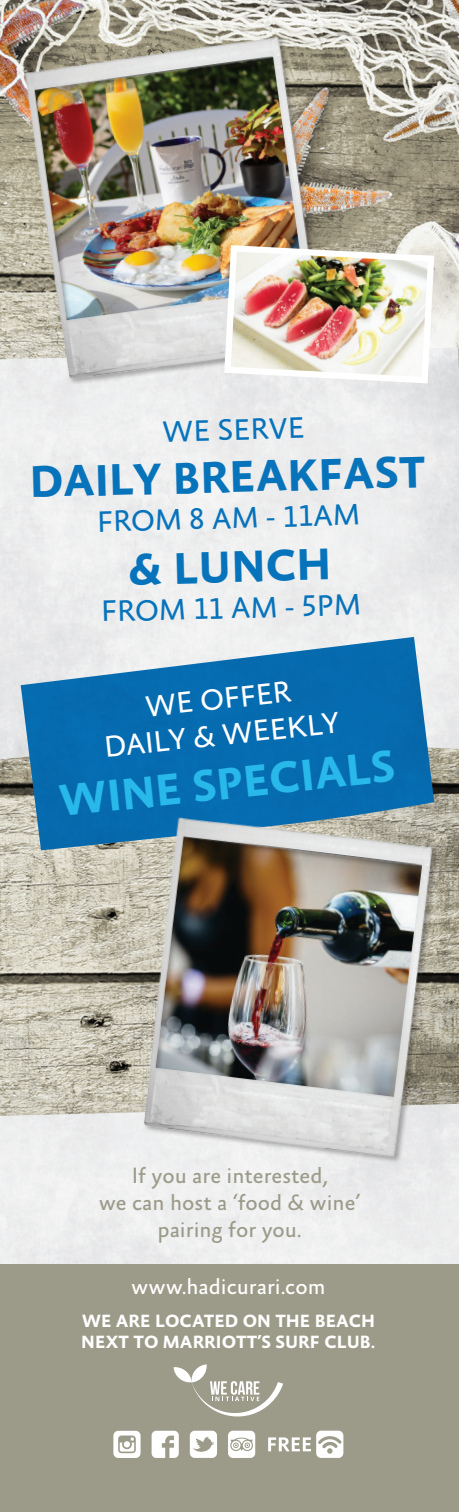
<style>
.page{position:relative;width:459px;height:1512px;background:#fff}
.page>*{position:absolute;margin:0;border:0;box-sizing:border-box;transform-origin:0 0}
.t1{font:700 45px "Absara Sans";color:#0773bb}
.t2{font:700 45px "Absara Sans";color:#28b8ea}
.t3{font:30px "Absara Sans TF";color:#0773bb}
.t4{font:30px/36px "Absara Sans TF";color:#fff;text-align:center}
.t5{font:22.5px/27px "Absara Sans TF";color:#9c9b8a;text-align:center}
.t6{font:22.5px "Absara Sans TF";color:#fff}
.t7{font:700 18px/21.6px "Absara Sans";color:#fff}
</style>
<div class="page">
<img style="left:0;top:0;width:459px;height:1104px">
<div style="left:0;top:1104px;width:459px;height:161px;background:#eeeeef"></div>
<div style="left:0;top:1265px;width:459px;height:247px;background:#9c9b8a"></div>
<div style="left:0;top:347px;width:459px;height:413px;background:#ededee"></div>
<img style="left:9px;top:22px;width:328px;height:372px">
<img style="left:221px;top:242px;width:217px;height:145px">
<img style="left:21px;top:637px;width:413px;height:213px">
<img style="left:128px;top:802px;width:322px;height:369px">
<svg style="left:152px;top:1431px;width:27px;height:27px"></svg>
<svg style="left:190px;top:1431px;width:27px;height:27px"></svg>
<svg style="left:113px;top:1431px;width:28px;height:27px"></svg>
<svg style="left:228px;top:1431px;width:27px;height:27px"></svg>
<svg style="left:268px;top:1431px;width:75px;height:27px"></svg>
<svg style="left:174px;top:1364px;width:109px;height:53px"></svg>
<h2 class="t3" style="left:162px;top:416px;width:144px;rotate:-1deg">WE SERVE</h2>
<h1 class="t1" style="left:29px;top:457px;width:397px;rotate:-1deg">DAILY BREAKFAST</h1>
<h2 class="t3" style="left:97px;top:505px;width:264px;rotate:-1deg">FROM 8 AM - 11AM</h2>
<h1 class="t1" style="left:128px;top:546px;width:205px;rotate:-1deg">&amp; LUNCH</h1>
<h2 class="t3" style="left:101px;top:595px;width:261px;rotate:-1deg">FROM 11 AM - 5PM</h2>
<h2 class="t4" style="left:99px;top:695px;width:238px;rotate:-6deg">WE OFFER<br>DAILY &amp; WEEKLY</h2>
<h1 class="t2" style="left:56px;top:778px;width:340px;rotate:-6deg">WINE SPECIALS</h1>
<p class="t5" style="left:99px;top:1163px;width:263px">If you are interested,<br>we can host a ‘food &amp; wine’ pairing for you.</p>
<p class="t6" style="left:131px;top:1275px;width:196px">www.hadicurari.com</p>
<p class="t7" style="left:81px;top:1311px;width:296px">WE ARE LOCATED ON THE BEACH<br>NEXT TO MARRIOTT’S SURF CLUB.</p>
</div>
